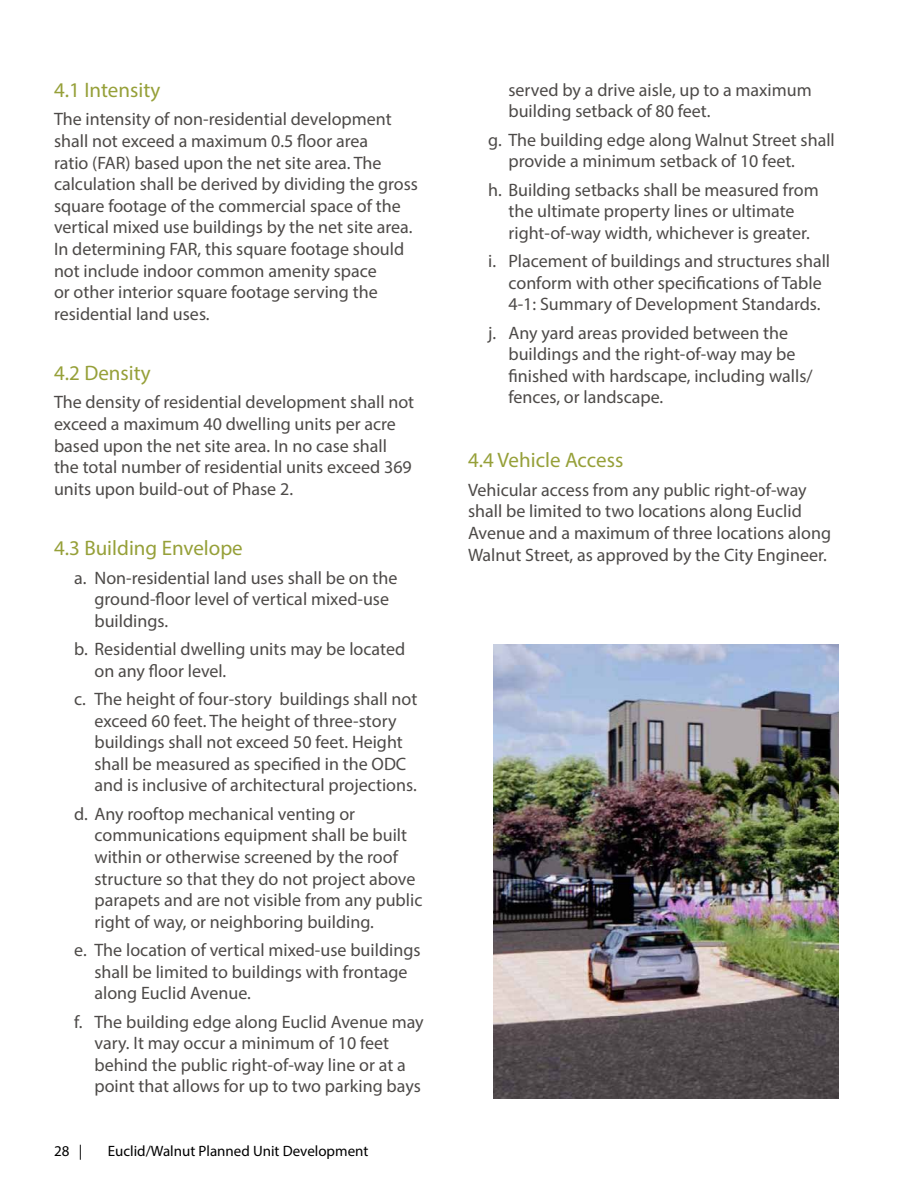
<style>
.page{position:relative;width:918px;height:1188px;background:#fff}
.page>*{position:absolute;margin:0;border:0;box-sizing:border-box;transform-origin:0 0}
.t1{font:21px "Myriad Pro";color:#96a039}
.t2{font:18px/21.6px "Myriad Pro";color:#4d4a48}
.t3{font:15px "Myriad Pro";color:#000}
</style>
<div class="page">
<img style="left:493px;top:645px;width:346px;height:454px">
<p class="t1" style="left:54px;top:77px;width:108px">4.1 Intensity</p>
<p class="t2" style="left:54px;top:108px;width:366px">The intensity of non-residential development shall not exceed a maximum 0.5 floor area<br>ratio (FAR) based upon the net site area. The calculation shall be derived by dividing the gross square footage of the commercial space of the vertical mixed use buildings by the net site area.<br>In determining FAR, this square footage should not include indoor common amenity space<br>or other interior square footage serving the residential land uses.</p>
<p class="t1" style="left:54px;top:360px;width:98px">4.2 Density</p>
<p class="t2" style="left:54px;top:391px;width:362px">The density of residential development shall not exceed a maximum 40 dwelling units per acre based upon the net site area. In no case shall the total number of residential units exceed 369 units upon build-out of Phase 2.</p>
<p class="t1" style="left:54px;top:535px;width:190px">4.3 Building Envelope</p>
<p class="t2" style="left:94px;top:566px;width:305px;text-indent:-20px">a. Non-residential land uses shall be on the ground-floor level of vertical mixed-use buildings.</p>
<p class="t2" style="left:94px;top:638px;width:312px;text-indent:-20px">b. Residential dwelling units may be located on any floor level.</p>
<p class="t2" style="left:94px;top:688px;width:324px;text-indent:-20px">c. The height of four-story buildings shall not exceed 60 feet. The height of three-story buildings shall not exceed 50 feet. Height shall be measured as specified in the ODC and is inclusive of architectural projections.</p>
<p class="t2" style="left:94px;top:803px;width:329px;text-indent:-20px">d. Any rooftop mechanical venting or communications equipment shall be built within or otherwise screened by the roof structure so that they do not project above parapets and are not visible from any public right of way, or neighboring building.</p>
<p class="t2" style="left:94px;top:939px;width:328px;text-indent:-20px">e. The location of vertical mixed-use buildings shall be limited to buildings with frontage along Euclid Avenue.</p>
<p class="t2" style="left:94px;top:1011px;width:331px;text-indent:-20px">f. The building edge along Euclid Avenue may vary. It may occur a minimum of 10 feet behind the public right-of-way line or at a point that allows for up to two parking bays</p>
<p class="t3" style="left:54px;top:1142px;width:30px">28 |</p>
<p class="t3" style="left:108px;top:1142px;width:262px">Euclid/Walnut Planned Unit Development</p>
<p class="t2" style="left:508px;top:79px;width:305px">served by a drive aisle, up to a maximum building setback of 80 feet.</p>
<p class="t2" style="left:508px;top:129px;width:328px;text-indent:-20px">g. The building edge along Walnut Street shall provide a minimum setback of 10 feet.</p>
<p class="t2" style="left:508px;top:178px;width:312px;text-indent:-20px">h. Building setbacks shall be measured from the ultimate property lines or ultimate right-of-way width, whichever is greater.</p>
<p class="t2" style="left:508px;top:250px;width:323px;text-indent:-20px">i. Placement of buildings and structures shall conform with other specifications of Table<br>4-1: Summary of Development Standards.</p>
<p class="t2" style="left:508px;top:322px;width:306px;text-indent:-20px">j. Any yard areas provided between the buildings and the right-of-way may be finished with hardscape, including walls/ fences, or landscape.</p>
<p class="t1" style="left:468px;top:447px;width:157px">4.4 Vehicle Access</p>
<p class="t2" style="left:468px;top:479px;width:365px">Vehicular access from any public right-of-way shall be limited to two locations along Euclid Avenue and a maximum of three locations along Walnut Street, as approved by the City Engineer.</p>
</div>
